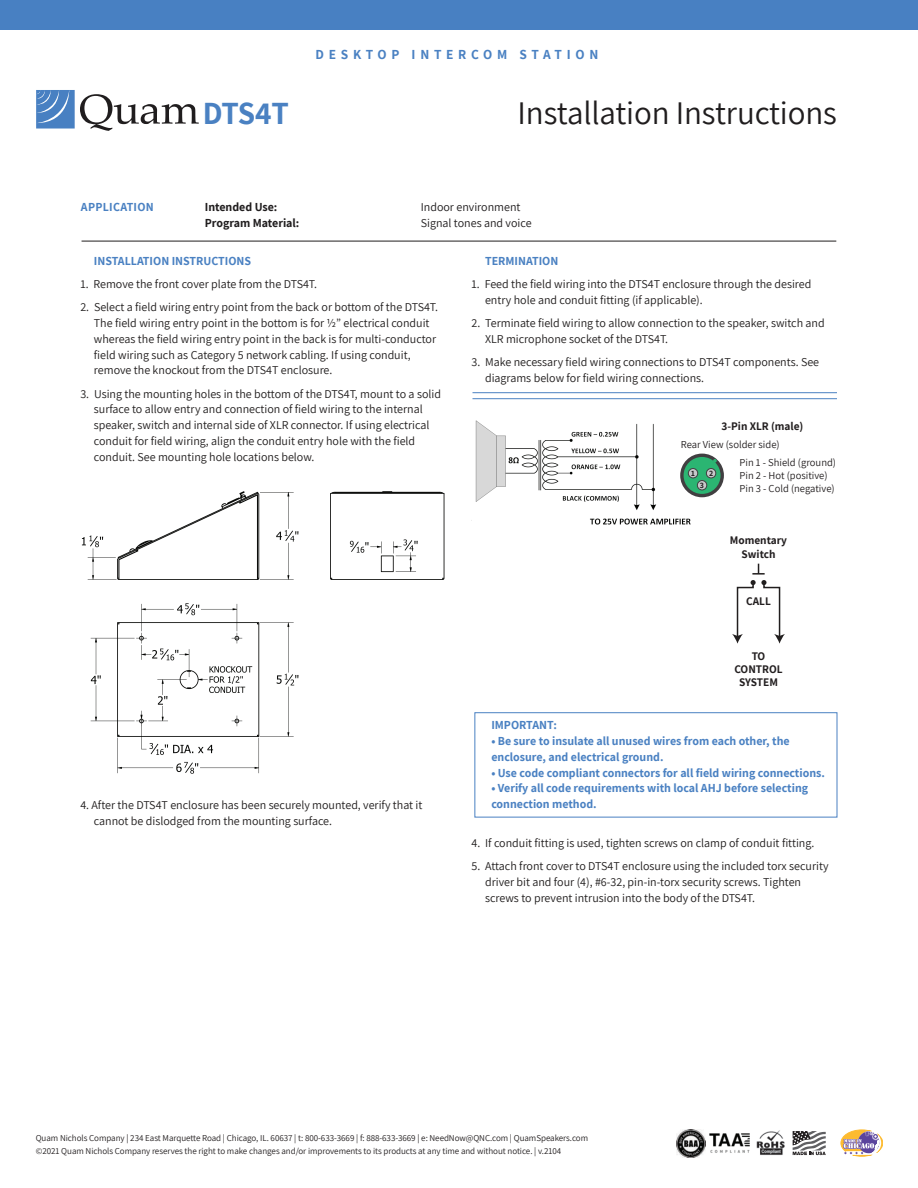
<style>
.page{position:relative;width:918px;height:1188px;background:#fff}
.page>*{position:absolute;margin:0;border:0;box-sizing:border-box;transform-origin:0 0}
.t1{font:33px "Assistant";letter-spacing:-.005em;color:#201d1e}
.t2{font:700 31.5px "Assistant";letter-spacing:-.02em;color:#4a81c2}
.t3{font:700 13.5px "Assistant";letter-spacing:.35em;color:#4a81c2}
.t4{font:12px/15.8px "Assistant";color:#211e1e}
.t5{font:700 12px/15.8px "Assistant";color:#4a81c2}
.t6{font:12px "Assistant";color:#201d1e}
.t7{font:700 12px "Assistant";color:#201d1e}
.t8{font:700 12px "Assistant";letter-spacing:.025em;color:#4a81c2}
.t9{font:700 11.4px/13px "Assistant";color:#231f20;text-align:center}
.t10{font:10.65px/13px "Assistant";color:#231f20}
.t11{font:9px/13.5px "Assistant";letter-spacing:-.005em;color:#231f20}
.t12{font:700 7.95px "Assistant";color:#231f20}
</style>
<div class="page">
<img style="left:81px;top:491px;width:394px;height:304px">
<svg style="left:36px;top:90px;width:163px;height:41px"></svg>
<div style="left:0;top:0;width:918px;height:30px;background:#4880c2"></div>
<hr style="left:82px;top:241px;width:754px;height:1px;background:#211e1e">
<svg style="left:841px;top:1130px;width:42px;height:26px"></svg>
<img style="left:756px;top:1130px;width:29px;height:25px">
<svg style="left:793px;top:1131px;width:33px;height:24px"></svg>
<img style="left:677px;top:1129px;width:28px;height:28px">
<img style="left:709px;top:1133px;width:41px;height:20px">
<div style="left:475px;top:712px;width:362px;height:105px;border:1px solid #4a81c2"></div>
<img style="left:472px;top:420px;width:221px;height:111px">
<svg style="left:732px;top:564px;width:53px;height:80px"></svg>
<svg style="left:682px;top:455px;width:40px;height:41px"></svg>
<div style="left:680px;top:454px;width:44px;height:43px;border:3px solid #413f41;border-radius:50%"></div>
<svg style="left:713px;top:459px;width:4px;height:4px"></svg>
<div style="left:688px;top:469px;width:10px;height:9px;background:#c7c8ca;border-radius:50%"></div>
<div style="left:688px;top:468px;width:10px;height:10px;border:1px solid #413f41;border-radius:50%"></div>
<div style="left:706px;top:469px;width:10px;height:9px;background:#c7c8ca;border-radius:50%"></div>
<div style="left:706px;top:468px;width:10px;height:10px;border:1px solid #413f41;border-radius:50%"></div>
<div style="left:697px;top:481px;width:10px;height:9px;background:#c7c8ca;border-radius:50%"></div>
<div style="left:697px;top:480px;width:10px;height:10px;border:1px solid #413f41;border-radius:50%"></div>
<hr style="left:472px;top:392px;width:365px;height:1px;background:#4a81c2">
<hr style="left:472px;top:398px;width:365px;height:1px;background:#4a81c2">
<h2 class="t2" style="left:203px;top:91px;width:88px">DTS4T</h2>
<p class="t3" style="left:316px;top:46px;width:284px">DESKTOP INTERCOM STATION</p>
<h1 class="t1" style="left:518px;top:90px;width:321px">Installation Instructions</h1>
<p class="t8" style="left:81px;top:199px;width:74px">APPLICATION</p>
<p class="t7" style="left:205px;top:199px;width:74px">Intended Use:</p>
<p class="t6" style="left:421px;top:199px;width:101px">Indoor environment</p>
<p class="t7" style="left:205px;top:215px;width:96px">Program Material:</p>
<p class="t6" style="left:421px;top:215px;width:112px">Signal tones and voice</p>
<p class="t5" style="left:94px;top:253px;width:159px">INSTALLATION INSTRUCTIONS</p>
<p class="t4" style="left:80px;top:276px;width:238px">1. Remove the front cover plate from the DTS4T.</p>
<p class="t4" style="left:94px;top:299px;width:346px;text-indent:-14px">2. Select a field wiring entry point from the back or bottom of the DTS4T.<br>The field wiring entry point in the bottom is for ½” electrical conduit whereas the field wiring entry point in the back is for multi-conductor field wiring such as Category 5 network cabling. If using conduit, remove the knockout from the DTS4T enclosure.</p>
<p class="t4" style="left:94px;top:385px;width:349px;text-indent:-14px">3. Using the mounting holes in the bottom of the DTS4T, mount to a solid surface to allow entry and connection of field wiring to the internal speaker, switch and internal side of XLR connector. If using electrical conduit for field wiring, align the conduit entry hole with the field conduit. See mounting hole locations below.</p>
<p class="t4" style="left:94px;top:797px;width:330px;text-indent:-14px">4. After the DTS4T enclosure has been securely mounted, verify that it cannot be dislodged from the mounting surface.</p>
<p class="t5" style="left:485px;top:253px;width:75px">TERMINATION</p>
<p class="t4" style="left:485px;top:276px;width:328px;text-indent:-14px">1. Feed the field wiring into the DTS4T enclosure through the desired entry hole and conduit fitting (if applicable).</p>
<p class="t4" style="left:485px;top:315px;width:341px;text-indent:-14px">2. Terminate field wiring to allow connection to the speaker, switch and<br>XLR microphone socket of the DTS4T.</p>
<p class="t4" style="left:485px;top:354px;width:336px;text-indent:-14px">3. Make necessary field wiring connections to DTS4T components. See diagrams below for field wiring connections.</p>
<p class="t9" style="left:722px;top:419px;width:83px">3-Pin XLR (male)</p>
<p class="t10" style="left:681px;top:437px;width:100px">Rear View (solder side)</p>
<p class="t12" style="left:691px;top:468px;width:5px">1</p>
<p class="t12" style="left:709px;top:468px;width:6px">2</p>
<p class="t12" style="left:700px;top:480px;width:6px">3</p>
<p class="t10" style="left:740px;top:455px;width:98px">Pin 1 - Shield (ground)<br>Pin 2 - Hot (positive)<br>Pin 3 - Cold (negative)</p>
<p class="t9" style="left:730px;top:534px;width:59px">Momentary<br>Switch</p>
<p class="t9" style="left:746px;top:594px;width:26px">CALL</p>
<p class="t9" style="left:734px;top:649px;width:50px">TO<br>CONTROL<br>SYSTEM</p>
<p class="t5" style="left:491px;top:717px;width:67px">IMPORTANT:</p>
<p class="t5" style="left:491px;top:733px;width:300px">• Be sure to insulate all unused wires from each other, the enclosure, and electrical ground.</p>
<p class="t5" style="left:491px;top:764px;width:335px">• Use code compliant connectors for all field wiring connections.</p>
<p class="t5" style="left:491px;top:780px;width:318px">• Verify all code requirements with local AHJ before selecting connection method.</p>
<p class="t4" style="left:472px;top:834px;width:344px">4. If conduit fitting is used, tighten screws on clamp of conduit fitting.</p>
<p class="t4" style="left:485px;top:858px;width:345px;text-indent:-14px">5. Attach front cover to DTS4T enclosure using the included torx security driver bit and four (4), #6-32, pin-in-torx security screws. Tighten screws to prevent intrusion into the body of the DTS4T.</p>
<p class="t11" style="left:36px;top:1131px;width:554px">Quam Nichols Company | 234 East Marquette Road | Chicago, IL. 60637 | t: 800-633-3669 | f: 888-633-3669 | e: NeedNow@QNC.com | QuamSpeakers.com ©2021 Quam Nichols Company reserves the right to make changes and/or improvements to its products at any time and without notice. | v.2104</p>
</div>
